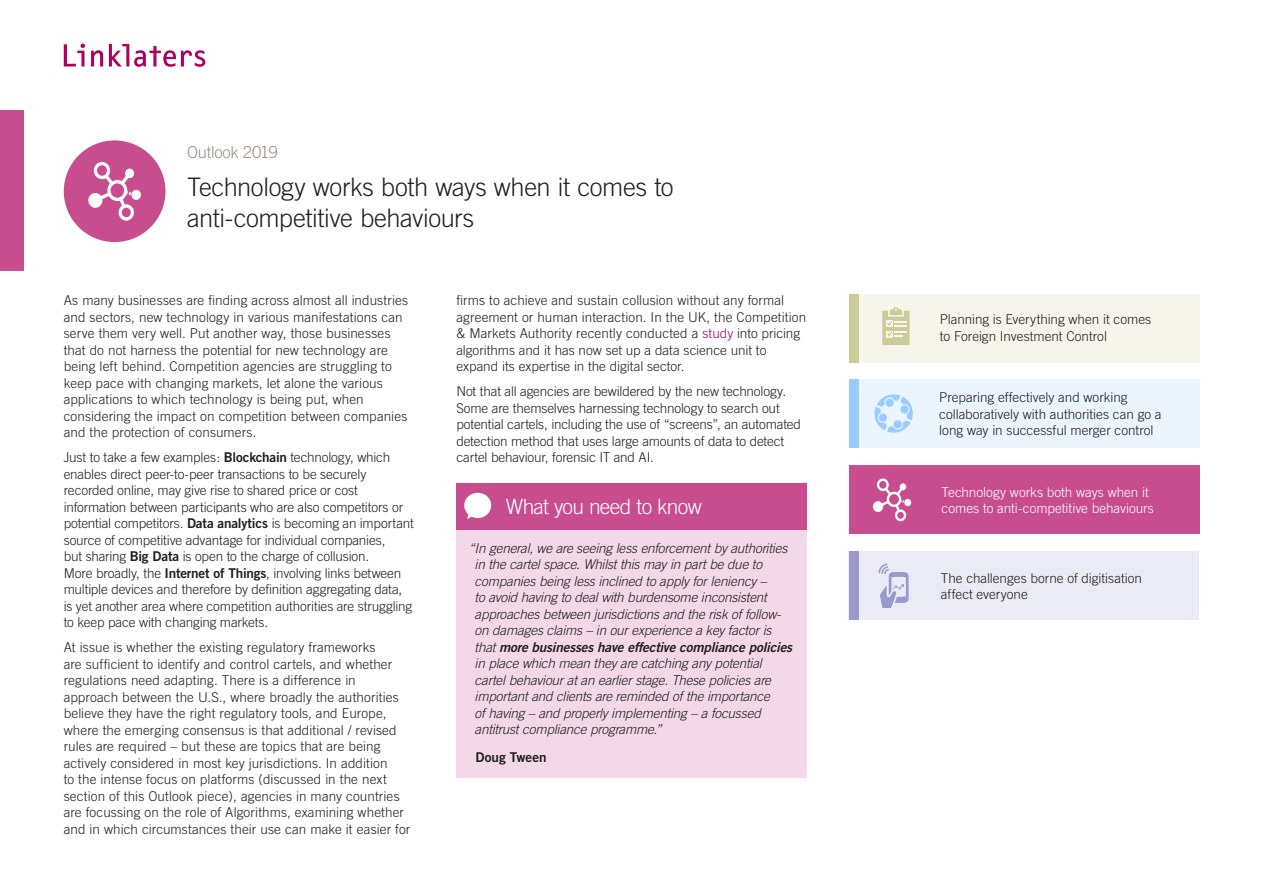
<style>
.page{position:relative;width:1263px;height:893px;background:#fff}
.page>*{position:absolute;margin:0;border:0;box-sizing:border-box;transform-origin:0 0}
.Section_title{font:300 25.5px/31.5px "Trade Gothic";letter-spacing:-.015em;color:#231f20}
.Prediction_title{font:300 21px "Trade Gothic";letter-spacing:-.035em;color:#fff}
.Cover_subtitle{font:300 16.5px "Trade Gothic";letter-spacing:-.02em;color:#9a8c7e}
.Bodycopy-9_11pt_UNAL{font:300 13.5px/16.5px "Trade Gothic";letter-spacing:.005em;color:#231f20}
.Bodycopy-9_11pt_UNAL-2{font:italic 300 13.5px/16.5px "Trade Gothic";letter-spacing:-.015em;color:#231f20}
.Bodycopy-9_11pt_UNAL-3{font:300 13.5px/16.5px "Trade Gothic";letter-spacing:-.015em;color:#231f20}
.Cover_Nav___Sections{font:300 13.5px/16.5px "Trade Gothic";color:#231f20}
.Cover_Nav___Sections-2{font:300 13.5px/16.5px "Trade Gothic";color:#fff}
.Bodycopy-9_11pt_UNAL-4{font:13.5px "Trade Gothic Bold Two";color:#231f20}
.s1{font-family:"Trade Gothic Bold Two";font-weight:400}
.s2{color:#af005f}
</style>
<div class="page">
<svg style="left:64px;top:44px;width:21px;height:22px"></svg>
<svg style="left:91px;top:50px;width:12px;height:16px"></svg>
<svg style="left:109px;top:44px;width:96px;height:23px"></svg>
<div style="left:0;top:111px;width:24px;height:160px;background:#c74d8f"></div>
<div style="left:64px;top:140px;width:101px;height:102px;background:#c74d8f;border-radius:50%"></div>
<div style="left:456px;top:529px;width:350px;height:249px;background:#f3d9e7"></div>
<div style="left:849px;top:466px;width:350px;height:68px;background:#c74d8f"></div>
<div style="left:849px;top:379px;width:350px;height:69px;background:#ebf5ff"></div>
<div style="left:849px;top:379px;width:9px;height:69px;background:#9cf"></div>
<svg style="left:874px;top:394px;width:39px;height:39px"></svg>
<div style="left:879px;top:414px;width:8px;height:8px;background:#9cf;border-radius:50%"></div>
<div style="left:849px;top:294px;width:350px;height:68px;background:#f5f5eb"></div>
<div style="left:849px;top:294px;width:10px;height:68px;background:#cc9"></div>
<svg style="left:882px;top:307px;width:28px;height:38px"></svg>
<div style="left:849px;top:552px;width:350px;height:68px;background:#ebebf5"></div>
<div style="left:849px;top:552px;width:9px;height:68px;background:#99c"></div>
<svg style="left:878px;top:563px;width:30px;height:45px"></svg>
<div style="left:456px;top:483px;width:350px;height:46px;background:#c74d8f"></div>
<svg style="left:873px;top:478px;width:33px;height:43px"></svg>
<div style="left:904px;top:499px;width:7px;height:7px;background:#fff;border-radius:50%"></div>
<svg style="left:88px;top:162px;width:46px;height:59px"></svg>
<div style="left:131px;top:190px;width:10px;height:10px;background:#fff;border-radius:50%"></div>
<svg style="left:464px;top:493px;width:28px;height:26px"></svg>
<p class="Cover_subtitle" style="left:187px;top:142px;width:92px">Outlook 2019</p>
<p class="Section_title" style="left:187px;top:171px;width:488px">Technology works both ways when it comes to anti-competitive behaviours</p>
<p class="Bodycopy-9_11pt_UNAL" style="left:64px;top:292px;width:346px">As many businesses are finding across almost all industries and sectors, new technology in various manifestations can serve them very well. Put another way, those businesses that do not harness the potential for new technology are being left behind. Competition agencies are struggling to keep pace with changing markets, let alone the various applications to which technology is being put, when considering the impact on competition between companies and the protection of consumers.</p>
<p class="Bodycopy-9_11pt_UNAL" style="left:64px;top:449px;width:352px">Just to take a few examples: <span class="s1">Blockchain</span> technology, which enables direct peer-to-peer transactions to be securely recorded online, may give rise to shared price or cost information between participants who are also competitors or potential competitors. <span class="s1">Data analytics</span> is becoming an important source of competitive advantage for individual companies,<br>but sharing <span class="s1">Big Data</span> is open to the charge of collusion.<br>More broadly, the <span class="s1">Internet of Things</span>, involving links between multiple devices and therefore by definition aggregating data, is yet another area where competition authorities are struggling to keep pace with changing markets.</p>
<p class="Bodycopy-9_11pt_UNAL" style="left:64px;top:639px;width:348px">At issue is whether the existing regulatory frameworks<br>are sufficient to identify and control cartels, and whether regulations need adapting. There is a difference in approach between the U.S., where broadly the authorities believe they have the right regulatory tools, and Europe, where the emerging consensus is that additional / revised rules are required – but these are topics that are being actively considered in most key jurisdictions. In addition<br>to the intense focus on platforms (discussed in the next section of this Outlook piece), agencies in many countries are focussing on the role of Algorithms, examining whether and in which circumstances their use can make it easier for</p>
<p class="Bodycopy-9_11pt_UNAL" style="left:456px;top:292px;width:351px">firms to achieve and sustain collusion without any formal agreement or human interaction. In the UK, the Competition &amp; Markets Authority recently conducted a <span class="s2">study</span> into pricing algorithms and it has now set up a data science unit to expand its expertise in the digital sector.</p>
<p class="Bodycopy-9_11pt_UNAL-3" style="left:456px;top:383px;width:346px">Not that all agencies are bewildered by the new technology.<br>Some are themselves harnessing technology to search out potential cartels, including the use of “screens”, an automated detection method that uses large amounts of data to detect cartel behaviour, forensic IT and AI.</p>
<p class="Prediction_title" style="left:506px;top:494px;width:197px">What you need to know</p>
<p class="Bodycopy-9_11pt_UNAL-2" style="left:475px;top:539px;width:319px;text-indent:-6px">“In general, we are seeing less enforcement by authorities in the cartel space. Whilst this may in part be due to companies being less inclined to apply for leniency –<br>to avoid having to deal with burdensome inconsistent approaches between jurisdictions and the risk of follow&shy;on damages claims – in our experience a key factor is that <span class="s1">more businesses have effective compliance policies </span>in place which mean they are catching any potential cartel behaviour at an earlier stage. These policies are important and clients are reminded of the importance<br>of having – and properly implementing – a focussed antitrust compliance programme.”</p>
<p class="Bodycopy-9_11pt_UNAL-4" style="left:476px;top:749px;width:72px">Doug Tween</p>
<p class="Cover_Nav___Sections" style="left:940px;top:311px;width:213px">Planning is Everything when it comes to Foreign Investment Control</p>
<p class="Cover_Nav___Sections" style="left:939px;top:389px;width:224px">Preparing effectively and working collaboratively with authorities can go a long way in successful merger control</p>
<p class="Cover_Nav___Sections-2" style="left:941px;top:484px;width:214px">Technology works both ways when it comes to anti-competitive behaviours</p>
<p class="Cover_Nav___Sections" style="left:941px;top:570px;width:203px">The challenges borne of digitisation affect everyone</p>
</div>
